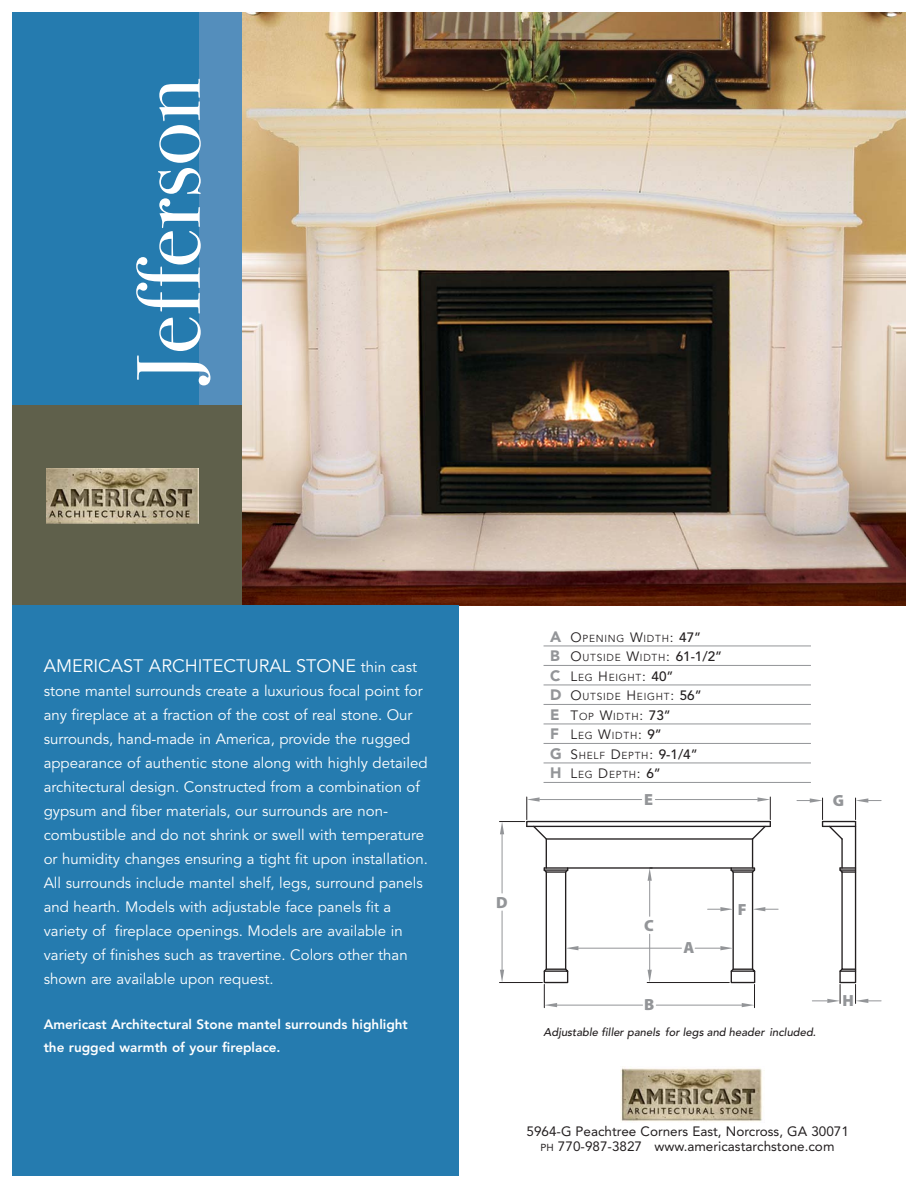
<style>
.page{position:relative;width:918px;height:1188px;background:#fff}
.page>*{position:absolute;margin:0;border:0;box-sizing:border-box;transform-origin:0 0}
.t1{font:90px "Bodoni Sev ITC Book OS";color:#fff}
.t2{font:18px "Avenir";color:#fff}
.t3{font:900 16.2px "Myriad Pro";color:#939598}
.t4{font:15px/24px "Avenir";color:#fff}
.t5{font:13.5px/15.8px "Avenir";color:#231f20;text-align:center}
.t6{font:800 13.5px/22.5px "Avenir";color:#fff}
.t7{font:500 11.25px "Avenir";color:#231f20}
.t8{font:10.2px/19.5px "Avenir";letter-spacing:.075em;color:#231f20}
.s1{font-size:15px}
.s2{font-weight:900;font-size:15px;color:#939598}
.s3{font-size:13.5px}
.s4{font-weight:500;font-size:13.5px}
.s5{font-size:10.2px}
</style>
<div class="page">
<img style="left:242px;top:12px;width:664px;height:594px">
<div style="left:12px;top:12px;width:230px;height:582px;background:#257baf"></div>
<div style="left:12px;top:405px;width:230px;height:201px;background:#5f604b"></div>
<div style="left:199px;top:12px;width:42px;height:393px;background:#548ebc"></div>
<img style="left:46px;top:469px;width:153px;height:54px">
<img style="left:621px;top:1068px;width:141px;height:54px">
<svg style="left:797px;top:798px;width:84px;height:205px"></svg>
<svg style="left:499px;top:797px;width:279px;height:211px"></svg>
<hr style="left:568px;top:867px;width:163px;height:2px;background:#231f20">
<div style="left:12px;top:606px;width:447px;height:570px;background:#257baf"></div>
<hr style="left:544px;top:646px;width:267px;height:1px;background:#939598">
<hr style="left:544px;top:665px;width:267px;height:1px;background:#939598">
<hr style="left:544px;top:685px;width:267px;height:1px;background:#939598">
<hr style="left:544px;top:704px;width:267px;height:1px;background:#939598">
<hr style="left:544px;top:724px;width:267px;height:1px;background:#939598">
<hr style="left:544px;top:743px;width:267px;height:1px;background:#939598">
<hr style="left:544px;top:763px;width:267px;height:1px;background:#939598">
<hr style="left:544px;top:782px;width:267px;height:1px;background:#939598">
<h1 class="t1" style="left:135px;top:383px;width:307px;rotate:-90deg">Jefferson</h1>
<p class="t2" style="left:44px;top:658px;width:375px">AMERICAST ARCHITECTURAL STONE <span class="s1">thin cast</span></p>
<p class="t4" style="left:44px;top:680px;width:386px">stone mantel surrounds create a luxurious focal point for any fireplace at a fraction of the cost of real stone. Our surrounds, hand-made in America, provide the rugged appearance of authentic stone along with highly detailed architectural design. Constructed from a combination of gypsum and fiber materials, our surrounds are non&shy;combustible and do not shrink or swell with temperature or humidity changes ensuring a tight fit upon installation.<br>All surrounds include mantel shelf, legs, surround panels and hearth. Models with adjustable face panels fit a variety of fireplace openings. Models are available in variety of finishes such as travertine. Colors other than shown are available upon request.</p>
<p class="t6" style="left:44px;top:1014px;width:366px">Americast Architectural Stone mantel surrounds highlight the rugged warmth of your fireplace.</p>
<p class="t8" style="left:550px;top:630px;width:173px"><span class="s2">A</span> <span class="s3">O</span>PENING <span class="s3">W</span>IDTH<span class="s3">:</span> <span class="s4">47”<br></span><span class="s2">B</span> <span class="s3">O</span>UTSIDE <span class="s3">W</span>IDTH<span class="s3">:</span> <span class="s4">61-1/2”<br></span><span class="s2">C</span> <span class="s3">L</span>EG <span class="s3">H</span>EIGHT<span class="s3">:</span> <span class="s4">40”<br></span><span class="s2">D</span> <span class="s3">O</span>UTSIDE <span class="s3">H</span>EIGHT<span class="s3">:</span> <span class="s4">56”<br></span><span class="s2">E</span> <span class="s3">T</span>OP <span class="s3">W</span>IDTH<span class="s3">:</span> <span class="s4">73”<br></span><span class="s2">F</span> <span class="s3">L</span>EG <span class="s3">W</span>IDTH<span class="s3">:</span> <span class="s4">9”<br></span><span class="s2">G</span> <span class="s3">S</span>HELF <span class="s3">D</span>EPTH<span class="s3">:</span> <span class="s4">9-1/4”<br></span><span class="s2">H</span> <span class="s3">L</span>EG <span class="s3">D</span>EPTH<span class="s3">:</span> <span class="s4">6”</span></p>
<p class="t3" style="left:644px;top:790px;width:10px">E</p>
<p class="t3" style="left:833px;top:791px;width:13px">G</p>
<p class="t3" style="left:496px;top:893px;width:13px">D</p>
<p class="t3" style="left:644px;top:916px;width:11px">C</p>
<p class="t3" style="left:644px;top:995px;width:12px">B</p>
<p class="t3" style="left:683px;top:938px;width:12px">A</p>
<p class="t3" style="left:738px;top:899px;width:10px">F</p>
<p class="t7" style="left:544px;top:1028px;width:276px">Adjustable filler panels for legs and header included.</p>
<p class="t3" style="left:842px;top:991px;width:13px">H</p>
<p class="t5" style="left:526px;top:1124px;width:324px">5964-G Peachtree Corners East, Norcross, GA 30071<br><span class="s5">PH</span> 770-987-3827 www.americastarchstone.com</p>
</div>
